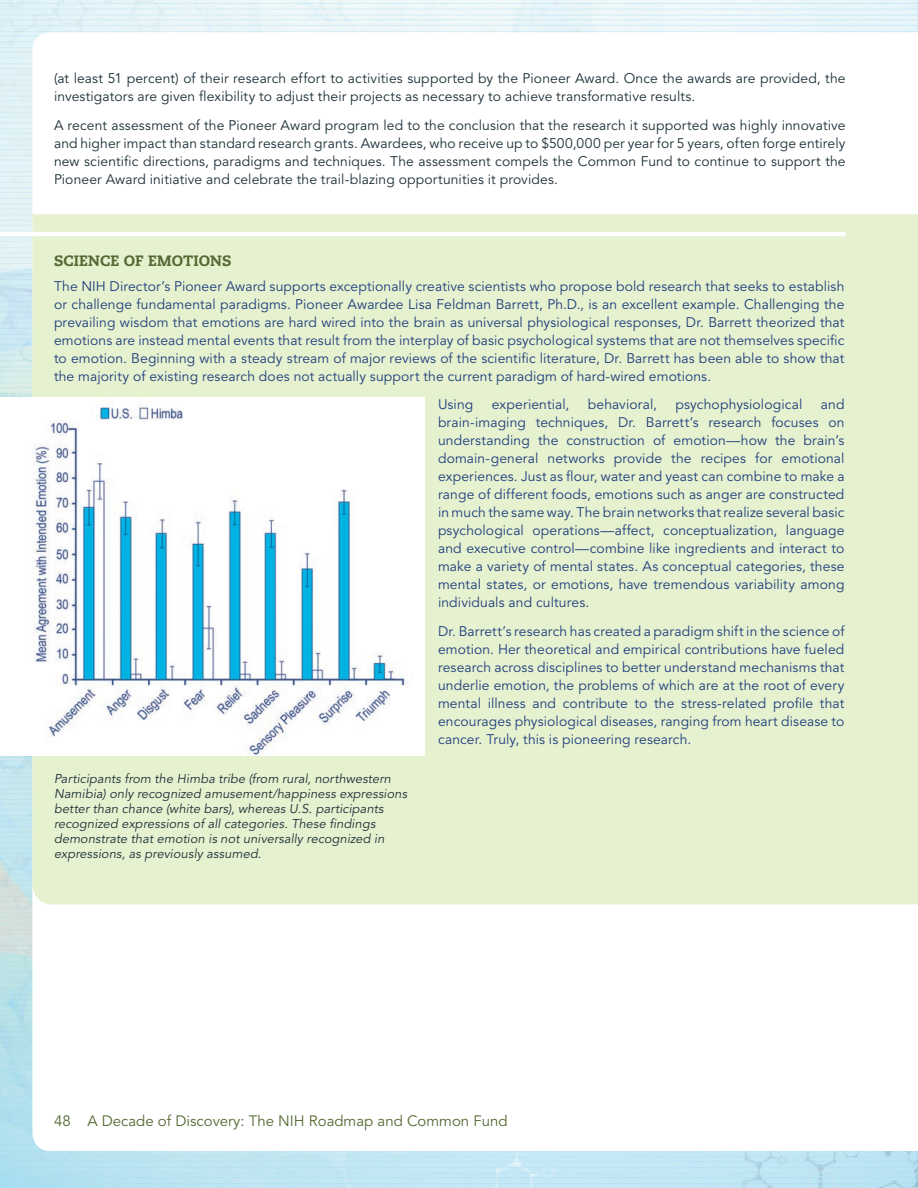
<style>
.page{position:relative;width:918px;height:1188px;background:#fff}
.page>*{position:absolute;margin:0;border:0;box-sizing:border-box;transform-origin:0 0}
.t1{font:15px "Avenir LT Std";color:#546933}
.t2{font:800 15px "Caecilia LT Std";letter-spacing:.005em;color:#546933}
.t3{font:13.8px/18px "Avenir LT Std";letter-spacing:.01em;color:#203e7d;text-align:justify}
.t4{font:13.8px/18px "Avenir LT Std";letter-spacing:.01em;color:#1d3038}
.t5{font:italic 12.75px/15px "Avenir LT Std";letter-spacing:.01em;color:#1d3038}
</style>
<div class="page">
<div style="left:32px;top:214px;width:886px;height:690px;background:#e5f1cf"></div>
<hr style="left:0;top:232px;width:846px;height:4px;background:#fff">
<img style="left:32px;top:398px;width:393px;height:358px">
<p class="t4" style="left:54px;top:69px;width:793px">(at least 51 percent) of their research effort to activities supported by the Pioneer Award. Once the awards are provided, the investigators are given flexibility to adjust their projects as necessary to achieve transformative results.</p>
<p class="t4" style="left:54px;top:116px;width:793px;text-align:justify">A recent assessment of the Pioneer Award program led to the conclusion that the research it supported was highly innovative and higher impact than standard research grants. Awardees, who receive up to $500,000 per year for 5 years, often forge entirely new scientific directions, paradigms and techniques. The assessment compels the Common Fund to continue to support the Pioneer Award initiative and celebrate the trail-blazing opportunities it provides.</p>
<h4 class="t2" style="left:54px;top:251px;width:179px">SCIENCE OF EMOTIONS</h4>
<p class="t3" style="left:54px;top:277px;width:792px">The NIH Director’s Pioneer Award supports exceptionally creative scientists who propose bold research that seeks to establish or challenge fundamental paradigms. Pioneer Awardee Lisa Feldman Barrett, Ph. D., is an excellent example. Challenging the prevailing wisdom that emotions are hard wired into the brain as universal physiological responses, Dr. Barrett theorized that emotions are instead mental events that result from the interplay of basic psychological systems that are not themselves specific to emotion. Beginning with a steady stream of major reviews of the scientific literature, Dr. Barrett has been able to show that the majority of existing research does not actually support the current paradigm of hard-wired emotions.</p>
<p class="t3" style="left:438px;top:396px;width:37px">Using</p>
<p class="t3" style="left:492px;top:396px;width:79px">experiential,</p>
<p class="t3" style="left:588px;top:396px;width:71px">behavioral,</p>
<p class="t3" style="left:675px;top:396px;width:128px">psychophysiological</p>
<p class="t3" style="left:438px;top:396px;width:408px;text-indent:383px">and brain-imaging techniques, Dr. Barrett’s research focuses on understanding the construction of emotion—how the brain’s domain-general networks provide the recipes for emotional experiences. Just as flour, water and yeast can combine to make a range of different foods, emotions such as anger are constructed in much the same way. The brain networks that realize several basic psychological operations—affect, conceptualization, language and executive control—combine like ingredients and interact to make a variety of mental states. As conceptual categories, these mental states, or emotions, have tremendous variability among individuals and cultures.</p>
<p class="t3" style="left:438px;top:623px;width:408px">Dr. Barrett’s research has created a paradigm shift in the science of emotion. Her theoretical and empirical contributions have fueled research across disciplines to better understand mechanisms that underlie emotion, the problems of which are at the root of every mental illness and contribute to the stress-related profile that encourages physiological diseases, ranging from heart disease to cancer. Truly, this is pioneering research.</p>
<p class="t5" style="left:54px;top:771px;width:355px">Participants from the Himba tribe (from rural, northwestern Namibia) only recognized amusement/happiness expressions better than chance (white bars), whereas U.S. participants recognized expressions of all categories. These findings demonstrate that emotion is not universally recognized in expressions, as previously assumed.</p>
<p class="t1" style="left:54px;top:1112px;width:455px">48 A Decade of Discovery: The NIH Roadmap and Common Fund</p>
</div>
